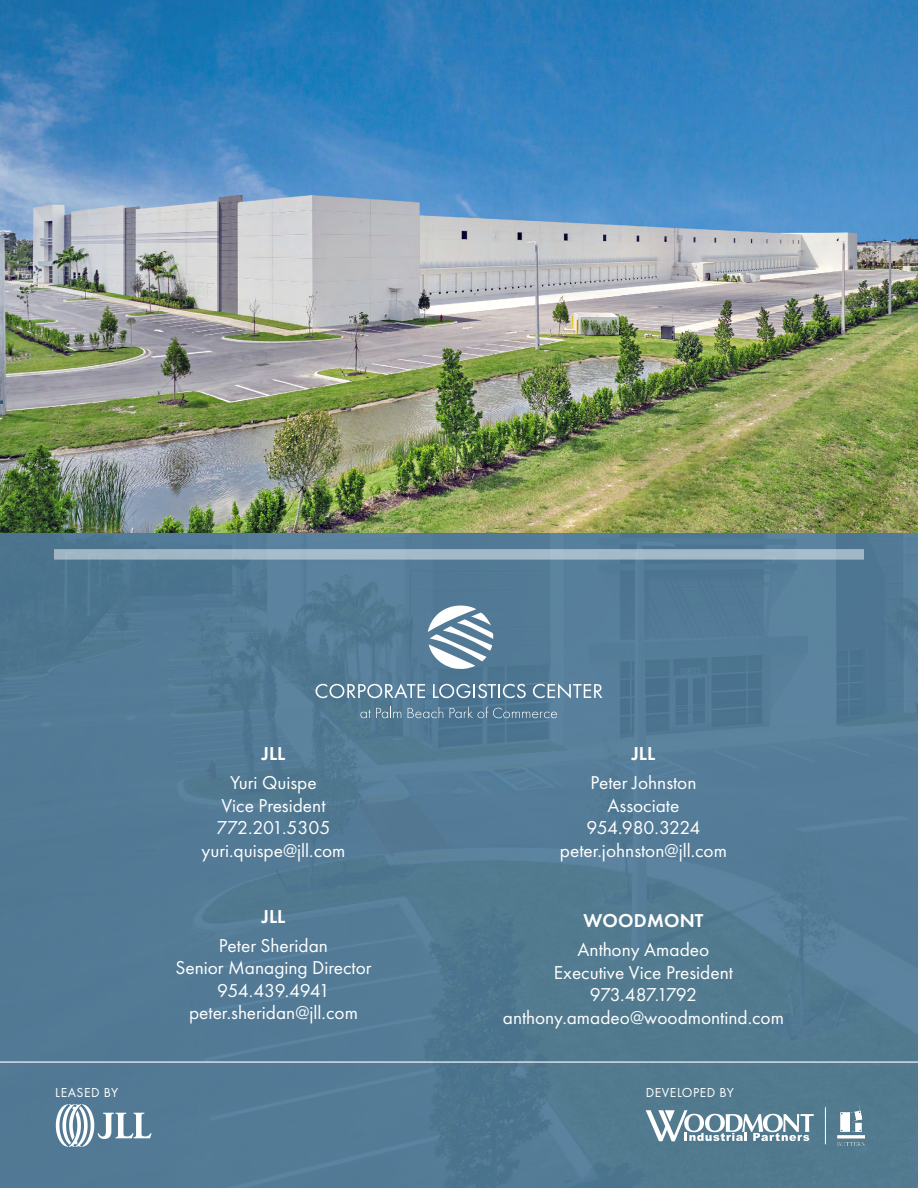
<style>
.page{position:relative;width:918px;height:1188px;background:#527a95}
.page>*{position:absolute;margin:0;border:0;box-sizing:border-box;transform-origin:0 0}
.t1{font:19.35px/22.5px "Futura PT";color:#fff;text-align:center}
.t2{font:600 19.35px "Futura PT";letter-spacing:.01em;color:#fff}
.t3{font:13.5px "Futura PT";letter-spacing:.04em;color:#fff}
</style>
<div class="page">
<img style="left:0;top:0;width:918px;height:532px">
<div style="left:54px;top:549px;width:810px;height:11px;background:#a4bac8"></div>
<svg style="left:56px;top:1104px;width:96px;height:43px"></svg>
<hr style="left:0;top:1061px;width:918px;height:2px;background:#fff">
<svg style="left:316px;top:683px;width:109px;height:15px"></svg>
<svg style="left:433px;top:684px;width:93px;height:14px"></svg>
<svg style="left:533px;top:683px;width:69px;height:16px"></svg>
<svg style="left:360px;top:707px;width:41px;height:11px"></svg>
<svg style="left:408px;top:707px;width:35px;height:11px"></svg>
<svg style="left:450px;top:707px;width:107px;height:11px"></svg>
<svg style="left:428px;top:605px;width:65px;height:64px"></svg>
<hr style="left:825px;top:1107px;width:1px;height:37px;background:#fff">
<svg style="left:646px;top:1110px;width:168px;height:31px"></svg>
<img style="left:837px;top:1106px;width:28px;height:40px">
<p class="t2" style="left:261px;top:741px;width:26px">JLL</p>
<p class="t1" style="left:201px;top:771px;width:146px">Yuri Quispe<br>Vice President<br>772.201.5305 yuri.quispe@jll.com</p>
<p class="t2" style="left:261px;top:904px;width:26px">JLL</p>
<p class="t1" style="left:175px;top:934px;width:198px">Peter Sheridan<br>Senior Managing Director<br>954.439.4941 peter.sheridan@jll.com</p>
<p class="t2" style="left:631px;top:741px;width:26px">JLL</p>
<p class="t1" style="left:560px;top:771px;width:169px">Peter Johnston<br>Associate<br>954.980.3224 peter.johnston@jll.com</p>
<p class="t2" style="left:583px;top:909px;width:122px">WOODMONT</p>
<p class="t1" style="left:503px;top:938px;width:283px">Anthony Amadeo<br>Executive Vice President<br>973.487.1792 anthony.amadeo@woodmontind.com</p>
<p class="t3" style="left:55px;top:1084px;width:64px">LEASED BY</p>
<p class="t3" style="left:646px;top:1084px;width:90px">DEVELOPED BY</p>
</div>
